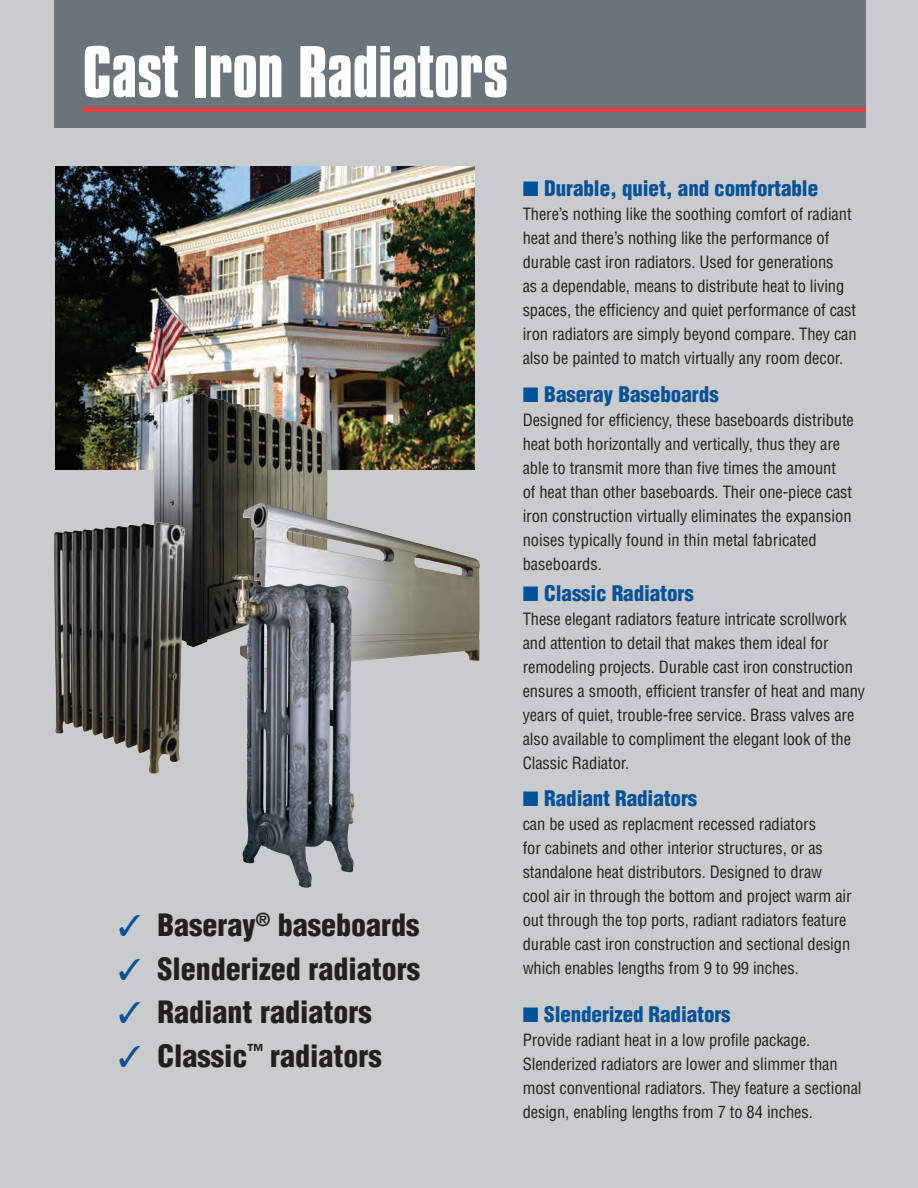
<style>
.page{position:relative;width:918px;height:1188px;background:#cacbcc}
.page>*{position:absolute;margin:0;border:0;box-sizing:border-box;transform-origin:0 0}
.t1{font:700 63px "Compacta BT";color:#fff}
.t2{font:900 condensed 30px "Helvetica LT Std";color:#231f20}
.t3{font:900 condensed 21px "Helvetica LT Std";letter-spacing:-.005em;color:#01529a}
.t4{font:condensed 16.5px/24px "Helvetica LT Std";letter-spacing:-.005em;color:#231f20}
.s1{color:#01529a}
</style>
<div class="page">
<div style="left:54px;top:0;width:812px;height:128px;background:#6a747b"></div>
<div style="left:83px;top:107px;width:783px;height:5px;background:#ee3a41"></div>
<img style="left:56px;top:167px;width:418px;height:302px">
<img style="left:154px;top:394px;width:174px;height:253px">
<img style="left:54px;top:522px;width:131px;height:251px">
<img style="left:240px;top:503px;width:240px;height:158px">
<img style="left:232px;top:574px;width:123px;height:314px">
<h1 class="t1" style="left:83px;top:34px;width:427px">Cast Iron Radiators</h1>
<h2 class="t2" style="left:119px;top:906px;width:302px"><span class="s1">✓</span> Baseray<sup>®</sup> baseboards</h2>
<h2 class="t2" style="left:119px;top:950px;width:303px"><span class="s1">✓</span> Slenderized radiators</h2>
<h2 class="t2" style="left:119px;top:993px;width:255px"><span class="s1">✓</span> Radiant radiators</h2>
<h2 class="t2" style="left:119px;top:1037px;width:265px"><span class="s1">✓</span> Classic<sup>™</sup> radiators</h2>
<p class="t3" style="left:523px;top:175px;width:297px">■ Durable, quiet, and comfortable</p>
<p class="t4" style="left:523px;top:202px;width:336px">There’s nothing like the soothing comfort of radiant heat and there’s nothing like the performance of durable cast iron radiators. Used for generations<br>as a dependable, means to distribute heat to living spaces, the efficiency and quiet performance of cast iron radiators are simply beyond compare. They can also be painted to match virtually any room decor.</p>
<p class="t3" style="left:523px;top:381px;width:197px">■ Baseray Baseboards</p>
<p class="t4" style="left:523px;top:408px;width:333px">Designed for efficiency, these baseboards distribute heat both horizontally and vertically, thus they are able to transmit more than five times the amount<br>of heat than other baseboards. Their one-piece cast iron construction virtually eliminates the expansion noises typically found in thin metal fabricated baseboards.</p>
<p class="t3" style="left:523px;top:580px;width:173px">■ Classic Radiators</p>
<p class="t4" style="left:523px;top:607px;width:344px">These elegant radiators feature intricate scrollwork and attention to detail that makes them ideal for remodeling projects. Durable cast iron construction ensures a smooth, efficient transfer of heat and many years of quiet, trouble-free service. Brass valves are also available to compliment the elegant look of the Classic Radiator.</p>
<p class="t3" style="left:523px;top:785px;width:176px">■ Radiant Radiators</p>
<p class="t4" style="left:523px;top:812px;width:331px">can be used as replacment recessed radiators<br>for cabinets and other interior structures, or as standalone heat distributors. Designed to draw cool air in through the bottom and project warm air out through the top ports, radiant radiators feature durable cast iron construction and sectional design which enables lengths from 9 to 99 inches.</p>
<p class="t3" style="left:523px;top:1001px;width:209px">■ Slenderized Radiators</p>
<p class="t4" style="left:523px;top:1028px;width:340px">Provide radiant heat in a low profile package.<br>Slenderized radiators are lower and slimmer than most conventional radiators. They feature a sectional design, enabling lengths from 7 to 84 inches.</p>
</div>
